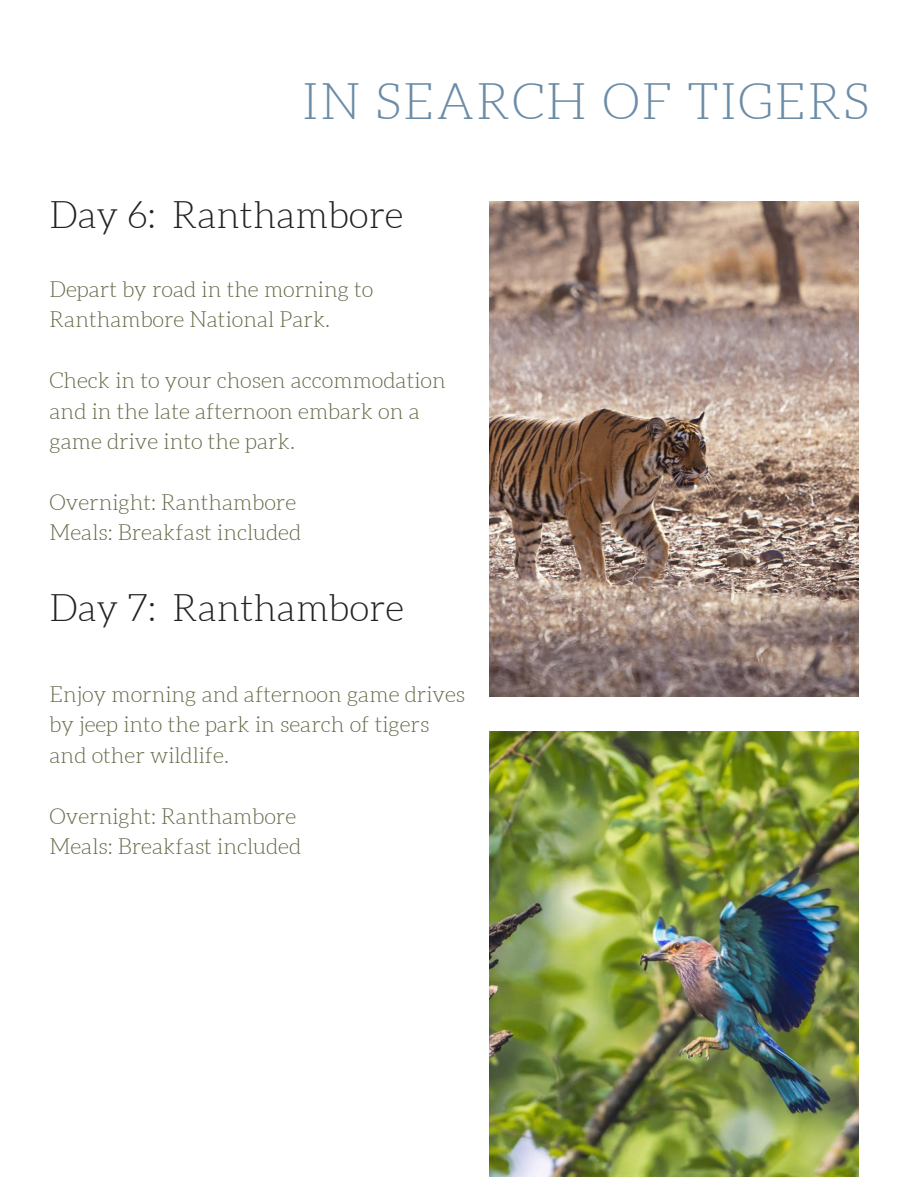
<style>
.page{position:relative;width:918px;height:1188px;background:#fff}
.page>*{position:absolute;margin:0;border:0;box-sizing:border-box;transform-origin:0 0}
.t1{font:300 49.8px "Aleo";letter-spacing:.04em;color:#6b8ca7}
.t2{font:300 37.35px "Aleo";color:#222}
.t3{font:300 21.75px/30.3px "Aleo";color:#606743}
</style>
<div class="page">
<img style="left:489px;top:201px;width:369px;height:495px">
<img style="left:489px;top:731px;width:369px;height:446px">
<h1 class="t1" style="left:303px;top:74px;width:568px">IN SEARCH OF TIGERS</h1>
<h2 class="t2" style="left:50px;top:195px;width:355px">Day 6: Ranthambore</h2>
<p class="t3" style="left:50px;top:274px;width:325px">Depart by road in the morning to<br>Ranthambore National Park.</p>
<p class="t3" style="left:50px;top:365px;width:398px">Check in to your chosen accommodation and in the late afternoon embark on a game drive into the park.</p>
<p class="t3" style="left:50px;top:487px;width:253px">Overnight: Ranthambore<br>Meals: Breakfast included</p>
<h2 class="t2" style="left:50px;top:588px;width:356px">Day 7: Ranthambore</h2>
<p class="t3" style="left:50px;top:679px;width:417px">Enjoy morning and afternoon game drives by jeep into the park in search of tigers and other wildlife.</p>
<p class="t3" style="left:50px;top:801px;width:253px">Overnight: Ranthambore<br>Meals: Breakfast included</p>
</div>
